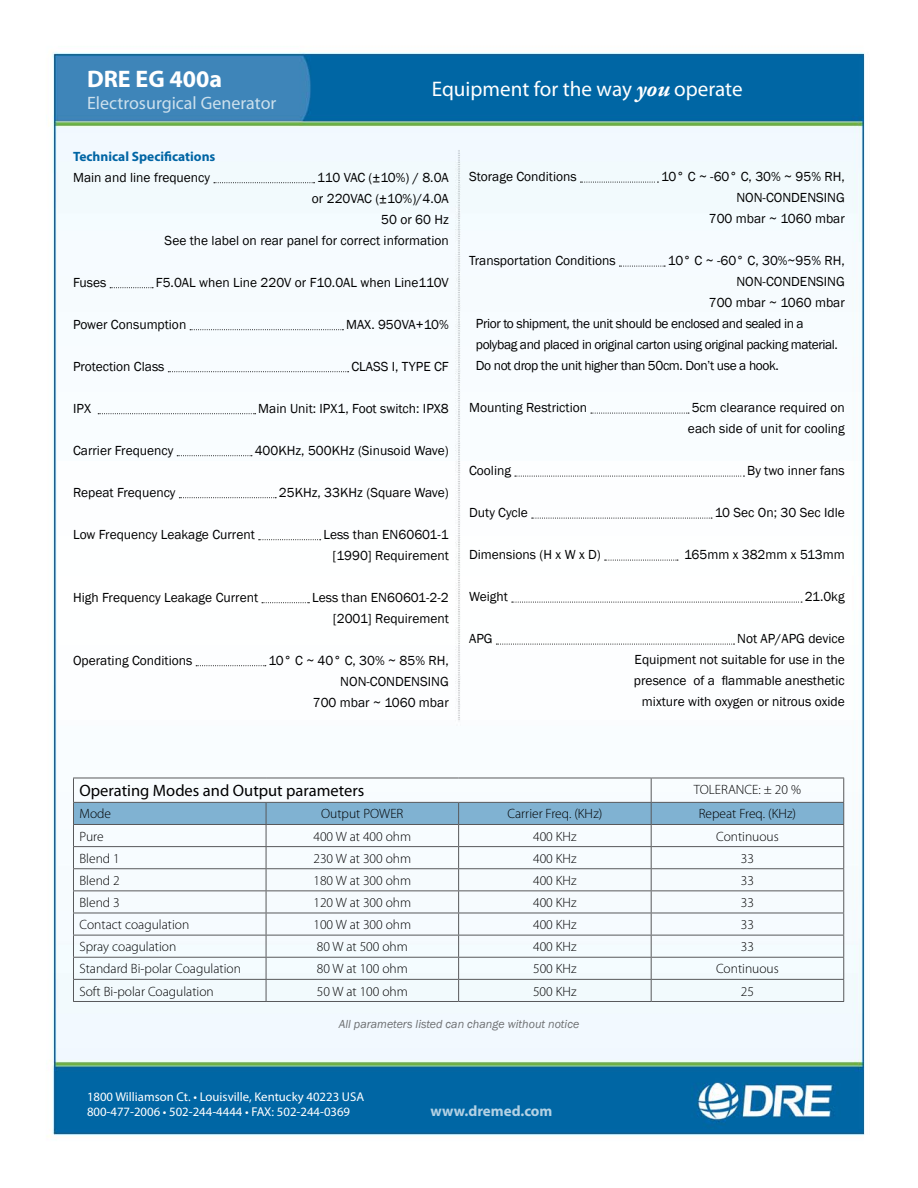
<style>
.page{position:relative;width:918px;height:1188px;background:#fff}
.page>*{position:absolute;margin:0;border:0;box-sizing:border-box;transform-origin:0 0}
.t1{font:700 24px "Myriad Pro";color:#fff}
.t2{font:21.15px "Myriad Pro";color:#fff}
.t3{font:18px "Myriad Pro";color:#cce0ed}
.t4{font:16.5px "Myriad Pro";color:#000}
.t5{font:700 15px "Myriad Pro";color:#b3d1e4}
.t6{font:13.5px/21px "Franklin Gothic";color:#000;text-align:right}
.t7{font:300 13.5px "Myriad Pro";color:#000}
.t8{font:13.5px "Franklin Gothic";letter-spacing:-.03em;color:#000}
.t9{font:700 13.5px "Myriad Pro";color:#0065a4}
.t10{font:12.75px/15.3px "Myriad Pro";color:#fff}
.t11{font:italic 12px "Franklin Gothic";color:#6d6f71}
.s1{font-family:"Adobe Garamond Pro";font-weight:700;font-style:italic;font-size:23.25px}
</style>
<div class="page">
<img style="left:47px;top:51px;width:818px;height:1086px">
<svg style="left:214px;top:182px;width:101px;height:1px"></svg>
<svg style="left:110px;top:287px;width:43px;height:1px"></svg>
<svg style="left:190px;top:329px;width:153px;height:1px"></svg>
<svg style="left:168px;top:371px;width:181px;height:1px"></svg>
<svg style="left:98px;top:413px;width:158px;height:1px"></svg>
<svg style="left:177px;top:455px;width:75px;height:1px"></svg>
<svg style="left:179px;top:497px;width:97px;height:1px"></svg>
<svg style="left:259px;top:539px;width:62px;height:1px"></svg>
<svg style="left:262px;top:602px;width:47px;height:1px"></svg>
<svg style="left:196px;top:665px;width:70px;height:1px"></svg>
<svg style="left:580px;top:182px;width:78px;height:1px"></svg>
<svg style="left:619px;top:266px;width:46px;height:1px"></svg>
<svg style="left:591px;top:413px;width:98px;height:1px"></svg>
<svg style="left:515px;top:476px;width:229px;height:1px"></svg>
<svg style="left:532px;top:518px;width:180px;height:1px"></svg>
<svg style="left:605px;top:560px;width:73px;height:1px"></svg>
<svg style="left:512px;top:602px;width:290px;height:1px"></svg>
<svg style="left:496px;top:644px;width:239px;height:1px"></svg>
<svg style="left:73px;top:778px;width:771px;height:223px"></svg>
<hr style="left:73px;top:1001px;width:193px;height:1px;background:#58595b">
<hr style="left:266px;top:1001px;width:193px;height:1px;background:#58595b">
<hr style="left:459px;top:1001px;width:192px;height:1px;background:#58595b">
<hr style="left:651px;top:1001px;width:193px;height:1px;background:#58595b">
<h1 class="t1" style="left:87px;top:64px;width:137px">DRE EG 400a</h1>
<h3 class="t3" style="left:87px;top:92px;width:191px">Electrosurgical Generator</h3>
<p class="t9" style="left:73px;top:147px;width:144px">Technical Specifications</p>
<p class="t6" style="left:73px;top:167px;width:139px">Main and line frequency</p>
<h2 class="t2" style="left:432px;top:76px;width:312px">Equipment for the way <span class="s1">you</span> operate</h2>
<p class="t6" style="left:469px;top:166px;width:109px">Storage Conditions</p>
<p class="t6" style="left:661px;top:166px;width:185px">10° C ~ -60° C, 30% ~ 95% RH,<br>NON-CONDENSING<br>700 mbar ~ 1060 mbar</p>
<p class="t6" style="left:469px;top:250px;width:148px">Transportation Conditions</p>
<p class="t6" style="left:668px;top:250px;width:178px">10° C ~ -60° C, 30%~95% RH,</p>
<p class="t6" style="left:736px;top:271px;width:110px">NON-CONDENSING</p>
<p class="t6" style="left:709px;top:292px;width:138px">700 mbar ~ 1060 mbar</p>
<p class="t8" style="left:476px;top:315px;width:329px">Prior to shipment, the unit should be enclosed and sealed in a</p>
<p class="t8" style="left:476px;top:336px;width:364px">polybag and placed in original carton using original packing material.</p>
<p class="t8" style="left:476px;top:357px;width:305px">Do not drop the unit higher than 50cm. Don’t use a hook.</p>
<p class="t6" style="left:469px;top:397px;width:120px">Mounting Restriction</p>
<p class="t6" style="left:688px;top:397px;width:158px;text-align:left">5cm clearance required on each side of unit for cooling</p>
<p class="t6" style="left:469px;top:460px;width:43px">Cooling</p>
<p class="t6" style="left:747px;top:460px;width:99px">By two inner fans</p>
<p class="t6" style="left:469px;top:502px;width:60px">Duty Cycle</p>
<p class="t6" style="left:715px;top:502px;width:132px">10 Sec On; 30 Sec Idle</p>
<p class="t6" style="left:469px;top:544px;width:133px">Dimensions (H x W x D)</p>
<p class="t6" style="left:684px;top:544px;width:162px">165mm x 382mm x 513mm</p>
<p class="t6" style="left:469px;top:586px;width:40px">Weight</p>
<p class="t6" style="left:805px;top:586px;width:42px">21.0kg</p>
<p class="t6" style="left:469px;top:628px;width:25px">APG</p>
<p class="t6" style="left:634px;top:628px;width:212px">Not AP/APG device<br>Equipment not suitable for use in the presence of a flammable anesthetic mixture with oxygen or nitrous oxide</p>
<p class="t6" style="left:165px;top:167px;width:286px">110 VAC (±10%) / 8.0A<br>or 220VAC (±10%)/4.0A<br>50 or 60 Hz<br>See the label on rear panel for correct information</p>
<p class="t6" style="left:73px;top:272px;width:35px">Fuses</p>
<p class="t6" style="left:156px;top:272px;width:294px">F5.0AL when Line 220V or F10.0AL when Line110V</p>
<p class="t6" style="left:73px;top:314px;width:115px">Power Consumption</p>
<p class="t6" style="left:346px;top:314px;width:104px">MAX. 950VA+10%</p>
<p class="t6" style="left:73px;top:356px;width:93px">Protection Class</p>
<p class="t6" style="left:351px;top:356px;width:99px">CLASS I, TYPE CF</p>
<p class="t6" style="left:73px;top:398px;width:19px">IPX</p>
<p class="t6" style="left:258px;top:398px;width:192px">Main Unit: IPX1, Foot switch: IPX8</p>
<p class="t6" style="left:73px;top:440px;width:102px">Carrier Frequency</p>
<p class="t6" style="left:255px;top:440px;width:196px">400KHz, 500KHz (Sinusoid Wave)</p>
<p class="t6" style="left:73px;top:482px;width:104px">Repeat Frequency</p>
<p class="t6" style="left:279px;top:482px;width:171px">25KHz, 33KHz (Square Wave)</p>
<p class="t6" style="left:73px;top:524px;width:183px">Low Frequency Leakage Current</p>
<p class="t6" style="left:323px;top:524px;width:127px">Less than EN60601-1 [1990] Requirement</p>
<p class="t6" style="left:73px;top:587px;width:187px">High Frequency Leakage Current</p>
<p class="t6" style="left:312px;top:587px;width:138px">Less than EN60601-2-2 [2001] Requirement</p>
<p class="t6" style="left:73px;top:650px;width:121px">Operating Conditions</p>
<p class="t6" style="left:268px;top:650px;width:182px">10° C ~ 40° C, 30% ~ 85% RH,<br>NON-CONDENSING<br>700 mbar ~ 1060 mbar</p>
<p class="t4" style="left:79px;top:781px;width:286px">Operating Modes and Output parameters</p>
<p class="t7" style="left:694px;top:782px;width:109px">TOLERANCE: ± 20 %</p>
<p class="t7" style="left:80px;top:807px;width:33px">Mode</p>
<p class="t7" style="left:321px;top:807px;width:84px">Output POWER</p>
<p class="t7" style="left:507px;top:807px;width:96px">Carrier Freq. (KHz)</p>
<p class="t7" style="left:699px;top:807px;width:99px">Repeat Freq. (KHz)</p>
<p class="t7" style="left:80px;top:829px;width:26px">Pure</p>
<p class="t7" style="left:313px;top:829px;width:99px">400 W at 400 ohm</p>
<p class="t7" style="left:533px;top:829px;width:45px">400 KHz</p>
<p class="t7" style="left:716px;top:829px;width:64px">Continuous</p>
<p class="t7" style="left:79px;top:851px;width:42px">Blend 1</p>
<p class="t7" style="left:313px;top:851px;width:99px">230 W at 300 ohm</p>
<p class="t7" style="left:533px;top:851px;width:45px">400 KHz</p>
<p class="t7" style="left:741px;top:851px;width:15px">33</p>
<p class="t7" style="left:79px;top:873px;width:42px">Blend 2</p>
<p class="t7" style="left:313px;top:873px;width:99px">180 W at 300 ohm</p>
<p class="t7" style="left:533px;top:873px;width:45px">400 KHz</p>
<p class="t7" style="left:741px;top:873px;width:15px">33</p>
<p class="t7" style="left:79px;top:895px;width:42px">Blend 3</p>
<p class="t7" style="left:313px;top:895px;width:99px">120 W at 300 ohm</p>
<p class="t7" style="left:533px;top:895px;width:45px">400 KHz</p>
<p class="t7" style="left:741px;top:895px;width:15px">33</p>
<p class="t7" style="left:79px;top:917px;width:111px">Contact coagulation</p>
<p class="t7" style="left:313px;top:917px;width:99px">100 W at 300 ohm</p>
<p class="t7" style="left:533px;top:917px;width:45px">400 KHz</p>
<p class="t7" style="left:741px;top:917px;width:15px">33</p>
<p class="t7" style="left:79px;top:939px;width:98px">Spray coagulation</p>
<p class="t7" style="left:317px;top:939px;width:93px">80 W at 500 ohm</p>
<p class="t7" style="left:533px;top:939px;width:45px">400 KHz</p>
<p class="t7" style="left:741px;top:939px;width:15px">33</p>
<p class="t7" style="left:79px;top:961px;width:163px">Standard Bi-polar Coagulation</p>
<p class="t7" style="left:317px;top:961px;width:93px">80 W at 100 ohm</p>
<p class="t7" style="left:533px;top:961px;width:45px">500 KHz</p>
<p class="t7" style="left:716px;top:961px;width:64px">Continuous</p>
<p class="t7" style="left:79px;top:984px;width:136px">Soft Bi-polar Coagulation</p>
<p class="t7" style="left:317px;top:984px;width:93px">50 W at 100 ohm</p>
<p class="t7" style="left:533px;top:984px;width:45px">500 KHz</p>
<p class="t7" style="left:741px;top:984px;width:15px">25</p>
<p class="t11" style="left:339px;top:1017px;width:242px">All parameters listed can change without notice</p>
<p class="t10" style="left:87px;top:1089px;width:279px">1800 Williamson Ct. • Louisville, Kentucky 40223 USA<br>800-477-2006 • 502-244-4444 • FAX: 502-244-0369</p>
<p class="t5" style="left:431px;top:1101px;width:124px">www.dremed.com</p>
</div>
